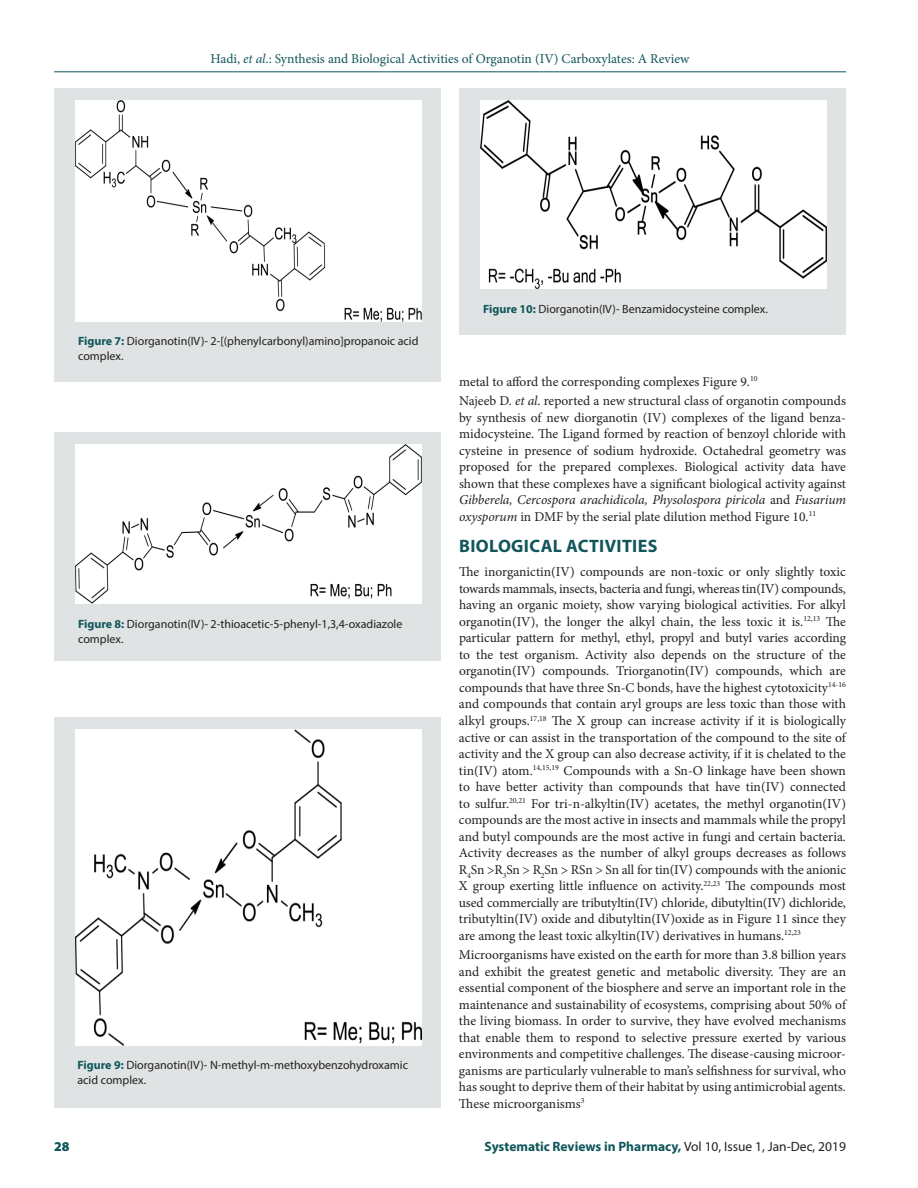
<style>
.page{position:relative;width:918px;height:1188px;background:#fff}
.page>*{position:absolute;margin:0;border:0;box-sizing:border-box;transform-origin:0 0}
._1_HD{font:700 18px "Myriad Pro";letter-spacing:.02em;color:#11565b}
.TXT{font:13.5px/16.5px "Minion Pro";color:#231f20;text-align:justify}
.t1{font:13.5px "Minion Pro";color:#11565b}
.LRH{font:700 13.5px "Myriad Pro";color:#11565b}
.LRH-2{font:900 13.5px "Myriad Pro";color:#11565b}
.FIG_CAP{font:12px/15px "Myriad Pro";color:#231f20}
.s1{font-style:italic}
.s2{font-weight:700;color:#11565b}
.s3{font-weight:400;color:#231f20}
</style>
<div class="page">
<hr style="left:54px;top:72px;width:792px;height:1px;background:#11565b">
<div style="left:54px;top:88px;width:387px;height:294px;background:#e0e3e4"></div>
<div style="left:75px;top:101px;width:346px;height:220px;background:#fff"></div>
<div style="left:459px;top:88px;width:387px;height:247px;background:#e0e3e4"></div>
<img style="left:480px;top:101px;width:346px;height:188px">
<div style="left:54px;top:432px;width:387px;height:229px;background:#e0e3e4"></div>
<div style="left:75px;top:445px;width:346px;height:159px;background:#fff"></div>
<div style="left:54px;top:717px;width:387px;height:391px;background:#e0e3e4"></div>
<div style="left:75px;top:730px;width:346px;height:315px;background:#fff"></div>
<p class="t1" style="left:210px;top:50px;width:481px">Hadi, <span class="s1">et al</span>.: Synthesis and Biological Activities of Organotin (IV) Carboxylates: A Review</p>
<p class="FIG_CAP" style="left:78px;top:334px;width:342px"><span class="s2">Figure 7:</span> Diorganotin(IV)- 2-[(phenylcarbonyl)amino]propanoic acid complex.</p>
<p class="FIG_CAP" style="left:78px;top:616px;width:326px"><span class="s2">Figure 8:</span> Diorganotin(IV)- 2-thioacetic-5-phenyl-1,3,4-oxadiazole complex.</p>
<p class="FIG_CAP" style="left:77px;top:1057px;width:332px"><span class="s2">Figure 9:</span> Diorganotin(IV)- N-methyl-m-methoxybenzohydroxamic acid complex.</p>
<p class="FIG_CAP" style="left:483px;top:301px;width:286px"><span class="s2">Figure 10:</span> Diorganotin(IV)- Benzamidocysteine complex.</p>
<p class="TXT" style="left:459px;top:373px;width:300px">metal to afford the corresponding complexes Figure 9.<sup>10</sup></p>
<p class="TXT" style="left:459px;top:393px;width:389px">Najeeb D. <span class="s1">et al</span>. reported a new structural class of organotin compounds by synthesis of new diorganotin (IV) complexes of the ligand benza&shy;midocysteine. The Ligand formed by reaction of benzoyl chloride with cysteine in presence of sodium hydroxide. Octahedral geometry was proposed for the prepared complexes. Biological activity data have shown that these complexes have a significant biological activity against <span class="s1">Gibberela, Cercospora arachidicola, Physolospora piricola</span> and <span class="s1">Fusarium oxysporum</span> in DMF by the serial plate dilution method Figure 10.<sup>11</sup></p>
<p class="_1_HD" style="left:459px;top:535px;width:200px">BIOLOGICAL ACTIVITIES</p>
<p class="TXT" style="left:459px;top:564px;width:389px">The inorganictin(IV) compounds are non-toxic or only slightly toxic towards mammals, insects, bacteria and fungi, whereas tin(IV) compounds, having an organic moiety, show varying biological activities. For alkyl organotin(IV), the longer the alkyl chain, the less toxic it is.<sup>12,13</sup> The particular pattern for methyl, ethyl, propyl and butyl varies according to the test organism. Activity also depends on the structure of the organotin(IV) compounds. Triorganotin(IV) compounds, which are compounds that have three Sn-C bonds, have the highest cytotoxicity<sup>14-16 </sup>and compounds that contain aryl groups are less toxic than those with alkyl groups.<sup>17,18</sup> The X group can increase activity if it is biologically active or can assist in the transportation of the compound to the site of activity and the X group can also decrease activity, if it is chelated to the tin(IV) atom.<sup>14,15,19</sup> Compounds with a Sn-O linkage have been shown to have better activity than compounds that have tin(IV) connected to sulfur.<sup>20,21</sup> For tri-n-alkyltin(IV) acetates, the methyl organotin(IV) compounds are the most active in insects and mammals while the propyl and butyl compounds are the most active in fungi and certain bacteria.<br>Activity decreases as the number of alkyl groups decreases as follows R<sub>4</sub>Sn &gt;R<sub>3</sub>Sn &gt; R<sub>2</sub>Sn &gt; RSn &gt; Sn all for tin(IV) compounds with the anionic X group exerting little influence on activity.<sup>22,23</sup> The compounds most used commercially are tributyltin(IV) chloride, dibutyltin(IV) dichloride, tributyltin(IV) oxide and dibutyltin(IV)oxide as in Figure 11 since they are among the least toxic alkyltin(IV) derivatives in humans.<sup>12,23</sup></p>
<p class="TXT" style="left:459px;top:947px;width:389px">Microorganisms have existed on the earth for more than 3.8 billion years and exhibit the greatest genetic and metabolic diversity. They are an essential component of the biosphere and serve an important role in the maintenance and sustainability of ecosystems, comprising about 50% of the living biomass. In order to survive, they have evolved mechanisms that enable them to respond to selective pressure exerted by various environments and competitive challenges. The disease-causing microor&shy;ganisms are particularly vulnerable to man’s selfishness for survival, who has sought to deprive them of their habitat by using antimicrobial agents.<br>These microorganisms<sup>3</sup></p>
<p class="LRH-2" style="left:54px;top:1137px;width:17px">28</p>
<p class="LRH" style="left:485px;top:1137px;width:363px">Systematic Reviews in Pharmacy, <span class="s3">Vol 10, Issue 1, Jan-Dec, 2019</span></p>
</div>
